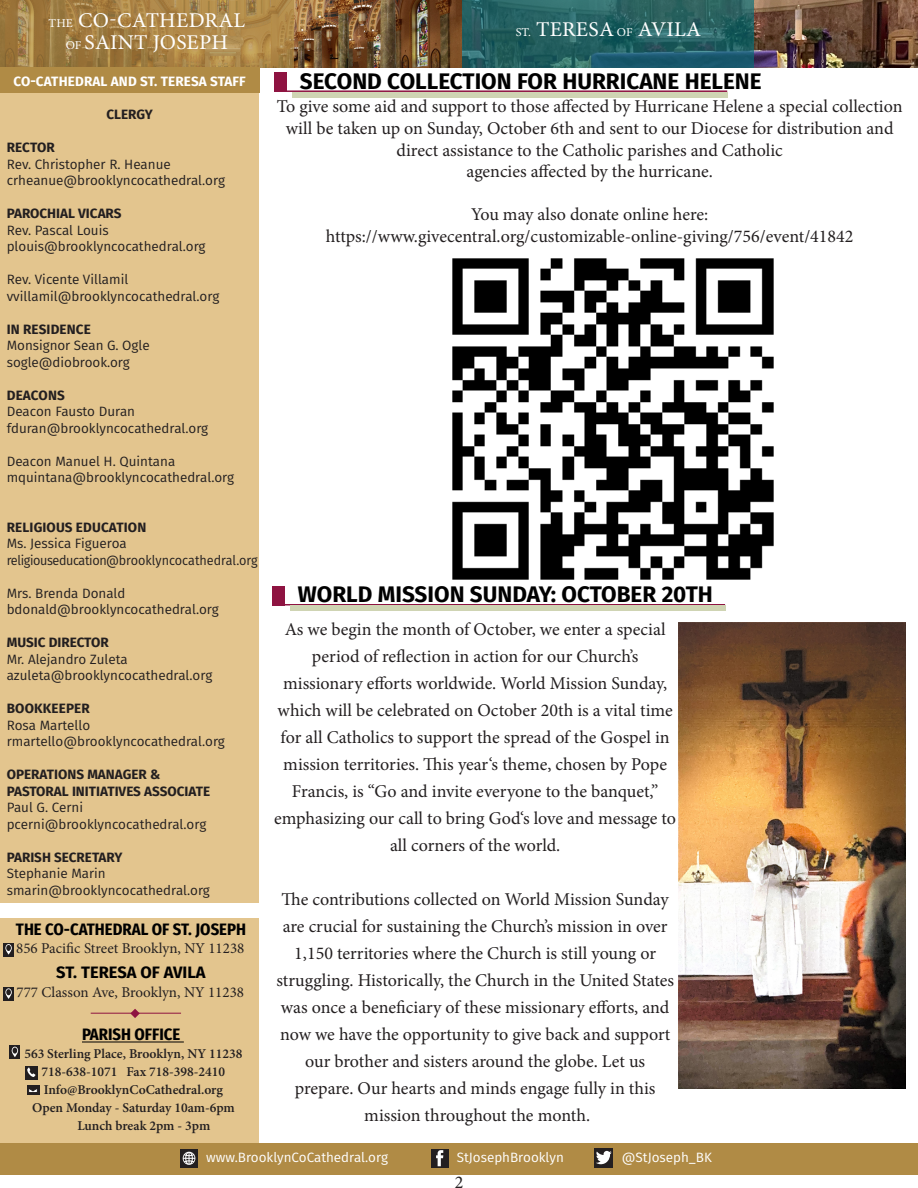
<style>
.page{position:relative;width:918px;height:1188px;background:#fff}
.page>*{position:absolute;margin:0;border:0;box-sizing:border-box;transform-origin:0 0}
.t1{font:700 22.5px "Fira Sans";color:#000}
.t2{font:21px "Minion Pro";letter-spacing:.01em;color:#fff}
.t3{font:18px/27px "Minion Pro";letter-spacing:-.005em;color:#231f20;text-align:center}
.titulos{font:700 16.5px "Fira Sans Condensed";color:#000}
.titulos-2{font:700 16.5px "Fira Sans";color:#000}
.t4{font:15px "Minion Pro";color:#231f20}
.t5{font:13.5px "Fira Sans";color:#231f20}
.t6{font:700 13.5px "Fira Sans";color:#231f20}
.t7{font:600 13.5px "Minion Pro";color:#231f20}
.t8{font:13.5px "Fira Sans";color:#fff}
.t9{font:13.5px "Fira Sans";letter-spacing:-.02em;color:#231f20;scale:.94 1}
.t10{font:700 13.5px "Fira Sans";letter-spacing:.01em;color:#fff}
.s1{font-size:12px}
</style>
<div class="page">
<div style="left:0;top:918px;width:258px;height:226px;background:#e3c58e"></div>
<img style="left:294px;top:0;width:623px;height:68px">
<svg style="left:461px;top:0;width:293px;height:68px;background:#256063"></svg>
<svg style="left:0;top:0;width:294px;height:68px;background:#a78245"></svg>
<div style="left:0;top:1143px;width:918px;height:31px;background:#b08b45"></div>
<div style="left:180px;top:1149px;width:18px;height:18px;background:#231f20"></div>
<svg style="left:183px;top:1152px;width:12px;height:13px"></svg>
<div style="left:431px;top:1149px;width:17px;height:18px;background:#231f20"></div>
<svg style="left:436px;top:1150px;width:7px;height:16px"></svg>
<div style="left:594px;top:1148px;width:19px;height:19px;background:#231f20"></div>
<svg style="left:596px;top:1151px;width:16px;height:13px"></svg>
<hr style="left:917px;top:0;width:1px;height:68px;background:#b08b45">
<hr style="left:82px;top:1042px;width:102px;height:1px;background:#000">
<div style="left:25px;top:1066px;width:13px;height:13px;background:#231f20"></div>
<svg style="left:27px;top:1067px;width:8px;height:10px"></svg>
<div style="left:27px;top:1085px;width:12px;height:10px;background:#231f20"></div>
<svg style="left:28px;top:1089px;width:9px;height:3px"></svg>
<svg style="left:130px;top:1009px;width:10px;height:9px"></svg>
<hr style="left:91px;top:1013px;width:90px;height:1px;background:#8e1341">
<div style="left:0;top:83px;width:259px;height:820px;background:#e3c58e"></div>
<div style="left:0;top:68px;width:259px;height:25px;background:#b08b45"></div>
<div style="left:3px;top:943px;width:11px;height:14px;background:#231f20"></div>
<svg style="left:5px;top:944px;width:7px;height:11px"></svg>
<div style="left:3px;top:987px;width:11px;height:14px;background:#231f20"></div>
<svg style="left:5px;top:988px;width:7px;height:11px"></svg>
<svg style="left:10px;top:1045px;width:10px;height:14px"></svg>
<svg style="left:12px;top:1047px;width:6px;height:10px"></svg>
<hr style="left:272px;top:604px;width:453px;height:2px;background:#8e1341">
<div style="left:290px;top:606px;width:435px;height:5px;background:#cfd4b3"></div>
<div style="left:272px;top:586px;width:13px;height:20px;background:#8e1341"></div>
<hr style="left:274px;top:90px;width:453px;height:2px;background:#8e1341">
<div style="left:292px;top:92px;width:435px;height:5px;background:#cfd4b3"></div>
<div style="left:274px;top:72px;width:13px;height:20px;background:#8e1341"></div>
<img style="left:452px;top:258px;width:322px;height:322px">
<img style="left:678px;top:622px;width:228px;height:466px">
<p class="t2" style="left:49px;top:6px;width:198px"><span class="s1">THE</span> CO-CATHEDRAL</p>
<p class="t2" style="left:66px;top:29px;width:164px"><span class="s1">OF</span> SAINT JOSEPH</p>
<p class="t10" style="left:13px;top:70px;width:234px">CO-CATHEDRAL AND ST. TERESA STAFF</p>
<p class="t6" style="left:106px;top:103px;width:48px">CLERGY</p>
<p class="t6" style="left:7px;top:136px;width:50px">RECTOR</p>
<p class="t5" style="left:7px;top:154px;width:166px">Rev. Christopher R. Heanue</p>
<p class="t5" style="left:7px;top:170px;width:220px">crheanue@brooklyncocathedral.org</p>
<p class="t6" style="left:7px;top:202px;width:116px">PAROCHIAL VICARS</p>
<p class="t5" style="left:7px;top:220px;width:103px">Rev. Pascal Louis</p>
<p class="t5" style="left:7px;top:236px;width:200px">plouis@brooklyncocathedral.org</p>
<p class="t5" style="left:7px;top:269px;width:123px">Rev. Vicente Villamil</p>
<p class="t5" style="left:7px;top:286px;width:214px">vvillamil@brooklyncocathedral.org</p>
<p class="t6" style="left:7px;top:318px;width:86px">IN RESIDENCE</p>
<p class="t5" style="left:7px;top:335px;width:144px">Monsignor Sean G. Ogle</p>
<p class="t5" style="left:7px;top:352px;width:125px">sogle@diobrook.org</p>
<p class="t6" style="left:7px;top:384px;width:60px">DEACONS</p>
<p class="t5" style="left:7px;top:401px;width:130px">Deacon Fausto Duran</p>
<p class="t5" style="left:7px;top:418px;width:203px">fduran@brooklyncocathedral.org</p>
<p class="t5" style="left:7px;top:451px;width:170px">Deacon Manuel H. Quintana</p>
<p class="t5" style="left:7px;top:467px;width:229px">mquintana@brooklyncocathedral.org</p>
<p class="t6" style="left:7px;top:516px;width:141px">RELIGIOUS EDUCATION</p>
<p class="t5" style="left:7px;top:533px;width:121px">Ms. Jessica Figueroa</p>
<p class="t9" style="left:7px;top:550px;width:269px">religiouseducation@brooklyncocathedral.org</p>
<p class="t5" style="left:7px;top:583px;width:120px">Mrs. Brenda Donald</p>
<p class="t5" style="left:7px;top:599px;width:214px">bdonald@brooklyncocathedral.org</p>
<p class="t6" style="left:7px;top:631px;width:104px">MUSIC DIRECTOR</p>
<p class="t5" style="left:7px;top:649px;width:123px">Mr. Alejandro Zuleta</p>
<p class="t5" style="left:7px;top:665px;width:207px">azuleta@brooklyncocathedral.org</p>
<p class="t6" style="left:7px;top:697px;width:85px">BOOKKEEPER</p>
<p class="t5" style="left:7px;top:715px;width:85px">Rosa Martello</p>
<p class="t5" style="left:7px;top:731px;width:220px">rmartello@brooklyncocathedral.org</p>
<p class="t6" style="left:7px;top:763px;width:155px">OPERATIONS MANAGER &amp;</p>
<p class="t6" style="left:7px;top:780px;width:205px">PASTORAL INITIATIVES ASSOCIATE</p>
<p class="t5" style="left:7px;top:797px;width:78px">Paul G. Cerni</p>
<p class="t5" style="left:7px;top:814px;width:201px">pcerni@brooklyncocathedral.org</p>
<p class="t6" style="left:7px;top:846px;width:117px">PARISH SECRETARY</p>
<p class="t5" style="left:7px;top:863px;width:101px">Stephanie Marin</p>
<p class="t5" style="left:7px;top:880px;width:205px">smarin@brooklyncocathedral.org</p>
<p class="titulos" style="left:16px;top:915px;width:232px">THE CO-CATHEDRAL OF ST. JOSEPH</p>
<p class="titulos-2" style="left:56px;top:958px;width:151px">ST. TERESA OF AVILA</p>
<p class="t4" style="left:16px;top:938px;width:230px">856 Pacific Street Brooklyn, NY 11238</p>
<p class="t4" style="left:17px;top:982px;width:229px">777 Classon Ave, Brooklyn, NY 11238</p>
<p class="titulos" style="left:82px;top:1021px;width:100px">PARISH OFFICE</p>
<p class="t7" style="left:24px;top:1044px;width:220px">563 Sterling Place, Brooklyn, NY 11238</p>
<p class="t7" style="left:42px;top:1062px;width:185px">718-638-1071 Fax 718-398-2410</p>
<p class="t7" style="left:44px;top:1080px;width:181px">Info@BrooklynCoCathedral.org</p>
<p class="t7" style="left:32px;top:1098px;width:204px">Open Monday - Saturday 10am-6pm</p>
<p class="t7" style="left:77px;top:1116px;width:134px">Lunch break 2pm - 3pm</p>
<p class="t2" style="left:516px;top:16px;width:187px"><span class="s1">ST.</span> TERESA <span class="s1">OF</span> AVILA</p>
<p class="t1" style="left:300px;top:62px;width:463px">SECOND COLLECTION FOR HURRICANE HELENE</p>
<p class="t3" style="left:277px;top:96px;width:627px;line-height:21.6px">To give some aid and support to those affected by Hurricane Helene a special collection will be taken up on Sunday, October 6th and sent to our Diocese for distribution and</p>
<p class="t3" style="left:397px;top:136px;width:388px">direct assistance to the Catholic parishes and Catholic</p>
<p class="t3" style="left:467px;top:158px;width:248px">agencies affected by the hurricane.</p>
<p class="t3" style="left:471px;top:201px;width:239px">You may also donate online here:</p>
<p class="t3" style="left:326px;top:223px;width:529px">https://www.givecentral.org/customizable-online-giving/756/event/41842</p>
<p class="t1" style="left:298px;top:575px;width:417px">WORLD MISSION SUNDAY: OCTOBER 20TH</p>
<p class="t3" style="left:285px;top:616px;width:382px">As we begin the month of October, we enter a special period of reflection in action for our Church’s</p>
<p class="t3" style="left:278px;top:670px;width:397px">missionary efforts worldwide. World Mission Sunday, which will be celebrated on October 20th is a vital time for all Catholics to support the spread of the Gospel in mission territories. This year‘s theme, chosen by Pope Francis, is “Go and invite everyone to the banquet,”</p>
<p class="t3" style="left:274px;top:805px;width:403px">emphasizing our call to bring God‘s love and message to all corners of the world.</p>
<p class="t3" style="left:282px;top:886px;width:389px">The contributions collected on World Mission Sunday are crucial for sustaining the Church’s mission in over<br>1,150 territories where the Church is still young or</p>
<p class="t3" style="left:276px;top:967px;width:399px">struggling. Historically, the Church in the United States was once a beneficiary of these missionary efforts, and now we have the opportunity to give back and support our brother and sisters around the globe. Let us</p>
<p class="t3" style="left:295px;top:1075px;width:362px">prepare. Our hearts and minds engage fully in this</p>
<p class="t3" style="left:364px;top:1102px;width:227px">mission throughout the month.</p>
<p class="t8" style="left:206px;top:1147px;width:183px">www.BrooklynCoCathedral.org</p>
<p class="t8" style="left:457px;top:1147px;width:109px">StJosephBrooklyn</p>
<p class="t8" style="left:622px;top:1147px;width:92px">@StJoseph_BK</p>
<p class="t3" style="left:455px;top:1168px;width:10px">2</p>
</div>
